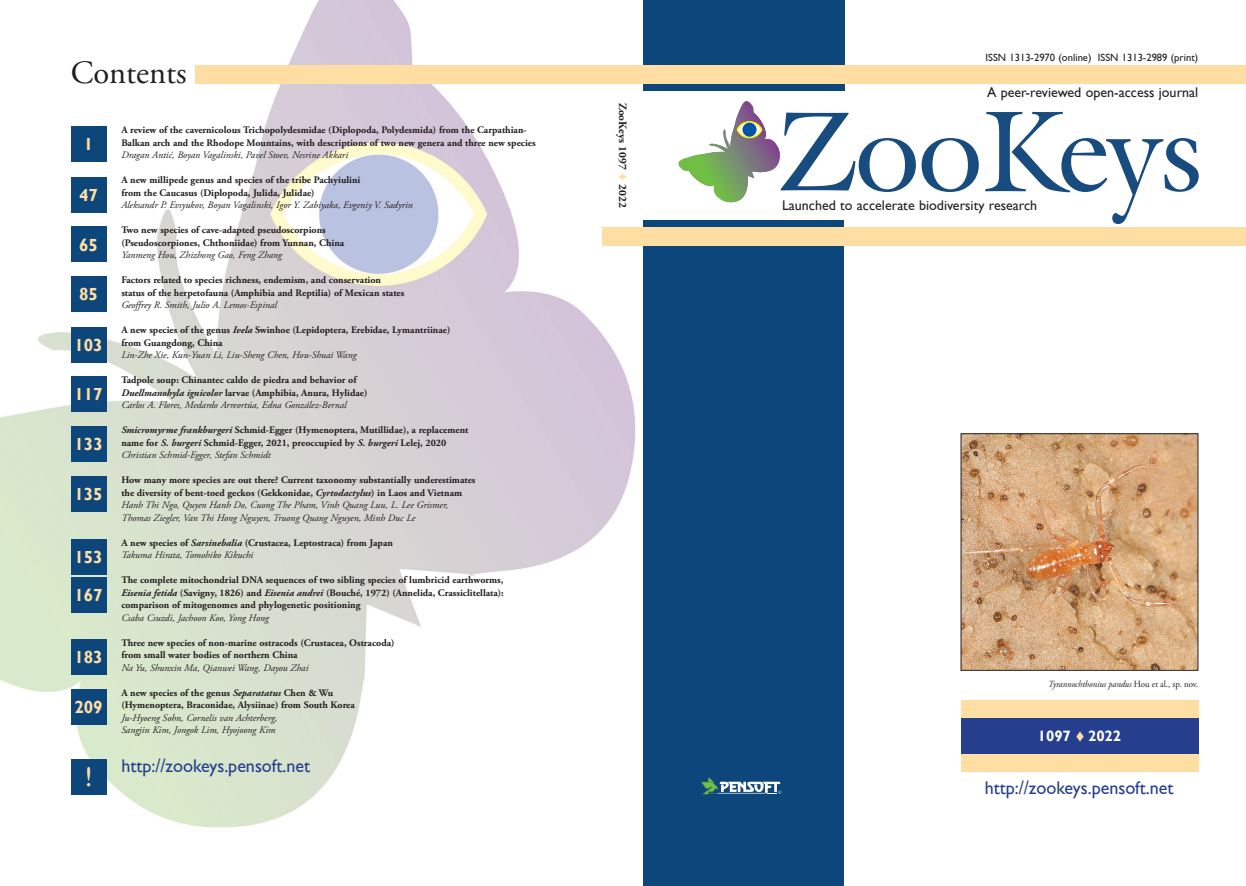
<style>
.page{position:relative;width:1246px;height:886px;background:#fff}
.page>*{position:absolute;margin:0;border:0;box-sizing:border-box;transform-origin:0 0}
.t1{font:32.5px "Adobe Garamond Pro";color:#231f20}
.t2{font:27.12px "Gill Sans";color:#ffdea4}
.t3{font:18.38px "Gill Sans";color:#253f8e}
.t4{font:700 17.5px "Gill Sans";color:#ffdea4}
.t5{font:700 15px "Gill Sans";color:#fff}
.t6{font:14px "Gill Sans";color:#231f20}
.t7{font:700 11.25px "Adobe Garamond Pro";color:#231f20}
.t8{font:10.62px "Gill Sans";color:#231f20}
.t9{font:700 10px/12.5px "Adobe Garamond Pro";color:#231f20}
.t10{font:italic 10px/12.5px "Adobe Garamond Pro";color:#231f20}
.t11{font:italic 9.38px "Adobe Garamond Pro";letter-spacing:-.005em;color:#231f20;scale:.95 1}
.s1{font-style:italic}
.s2{font-weight:400;font-style:italic}
.s3{color:#ffdea4}
.s4{font-style:normal}
</style>
<div class="page">
<img style="left:0;top:0;width:643px;height:828px">
<div style="left:643px;top:221px;width:200px;height:665px;background:#0d467b"></div>
<div style="left:643px;top:0;width:201px;height:91px;background:#0d467b"></div>
<svg style="left:701px;top:777px;width:80px;height:17px"></svg>
<div style="left:602px;top:228px;width:643px;height:18px;background:#ffdea4"></div>
<svg style="left:678px;top:101px;width:237px;height:102px"></svg>
<svg style="left:921px;top:138px;width:57px;height:54px"></svg>
<svg style="left:985px;top:112px;width:212px;height:112px"></svg>
<img style="left:962px;top:435px;width:233px;height:234px">
<div style="left:960px;top:433px;width:237px;height:238px;border:1px solid #231f20"></div>
<div style="left:71px;top:759px;width:35px;height:35px;background:#0d467b"></div>
<div style="left:71px;top:126px;width:35px;height:36px;background:#0d467b"></div>
<div style="left:71px;top:426px;width:35px;height:36px;background:#0d467b"></div>
<div style="left:71px;top:177px;width:35px;height:35px;background:#0d467b"></div>
<div style="left:71px;top:477px;width:35px;height:35px;background:#0d467b"></div>
<div style="left:71px;top:227px;width:35px;height:35px;background:#0d467b"></div>
<div style="left:71px;top:539px;width:35px;height:35px;background:#0d467b"></div>
<div style="left:71px;top:277px;width:35px;height:35px;background:#0d467b"></div>
<div style="left:71px;top:577px;width:35px;height:35px;background:#0d467b"></div>
<div style="left:71px;top:327px;width:35px;height:35px;background:#0d467b"></div>
<div style="left:71px;top:689px;width:35px;height:35px;background:#0d467b"></div>
<div style="left:71px;top:377px;width:35px;height:35px;background:#0d467b"></div>
<div style="left:71px;top:639px;width:35px;height:36px;background:#0d467b"></div>
<div style="left:960px;top:718px;width:237px;height:36px;background:#253f8e"></div>
<div style="left:960px;top:700px;width:237px;height:18px;background:#ffdea4"></div>
<div style="left:960px;top:753px;width:237px;height:18px;background:#ffdea4"></div>
<div style="left:195px;top:65px;width:1050px;height:19px;background:#ffdea4"></div>
<h1 class="t1" style="left:71px;top:53px;width:117px">Contents</h1>
<h3 class="t4" style="left:84px;top:134px;width:11px">1</h3>
<h3 class="t4" style="left:79px;top:184px;width:20px">47</h3>
<h3 class="t4" style="left:79px;top:234px;width:20px">65</h3>
<h3 class="t4" style="left:79px;top:284px;width:20px">85</h3>
<h3 class="t4" style="left:74px;top:335px;width:30px">103</h3>
<h3 class="t4" style="left:74px;top:384px;width:30px">117</h3>
<h3 class="t4" style="left:74px;top:434px;width:30px">133</h3>
<h3 class="t4" style="left:74px;top:484px;width:30px">135</h3>
<h3 class="t4" style="left:74px;top:546px;width:30px">153</h3>
<h3 class="t4" style="left:74px;top:584px;width:30px">167</h3>
<h3 class="t4" style="left:74px;top:647px;width:30px">183</h3>
<h3 class="t4" style="left:74px;top:697px;width:30px">209</h3>
<h2 class="t2" style="left:85px;top:761px;width:9px">!</h2>
<p class="t9" style="left:121px;top:124px;width:416px">A review of the cavernicolous Trichopolydesmidae (Diplopoda, Polydesmida) from the Carpathian-<br>Balkan arch and the Rhodope Mountains, with descriptions of two new genera and three new species</p>
<p class="t10" style="left:121px;top:149px;width:228px">Dragan Antić, Boyan Vagalinski, Pavel Stoev, Nesrine Akkari</p>
<p class="t9" style="left:121px;top:174px;width:240px">A new millipede genus and species of the tribe Pachyiulini from the Caucasus (Diplopoda, Julida, Julidae)</p>
<p class="t10" style="left:121px;top:199px;width:293px">Aleksandr P. Evsyukov, Boyan Vagalinski, Igor Y. Zabiyaka, Evgeniy V. Sadyrin</p>
<p class="t9" style="left:121px;top:224px;width:224px">Two new species of cave-adapted pseudoscorpions (Pseudoscorpiones, Chthoniidae) from Yunnan, China</p>
<p class="t10" style="left:121px;top:249px;width:162px">Yanmeng Hou, Zhizhong Gao, Feng Zhang</p>
<p class="t9" style="left:121px;top:274px;width:284px">Factors related to species richness, endemism, and conservation status of the herpetofauna (Amphibia and Reptilia) of Mexican states</p>
<p class="t10" style="left:121px;top:299px;width:157px">Geoffrey R. Smith, Julio A. Lemos-Espinal</p>
<p class="t9" style="left:121px;top:324px;width:330px">A new species of the genus <span class="s1">Ivela</span> Swinhoe (Lepidoptera, Erebidae, Lymantriinae) from Guangdong, China</p>
<p class="t10" style="left:121px;top:349px;width:237px">Lin-Zhe Xie, Kun-Yuan Li, Liu-Sheng Chen, Hou-Shuai Wang</p>
<p class="t9" style="left:121px;top:374px;width:247px">Tadpole soup: Chinantec caldo de piedra and behavior of<br><span class="s1">Duellmanohyla ignicolor</span> larvae (Amphibia, Anura, Hylidae)<br><span class="s2">Carlos A. Flores, Medardo Arreortúa, Edna González-Bernal</span></p>
<p class="t9" style="left:121px;top:424px;width:348px"><span class="s1">Smicromyrme frankburgeri</span> Schmid-Egger (Hymenoptera, Mutillidae), a replacement name for <span class="s1">S. burgeri</span> Schmid-Egger, 2021, preoccupied by <span class="s1">S. burgeri</span> Lelej, 2020<br><span class="s2">Christian Schmid-Egger, Stefan Schmidt</span></p>
<p class="t9" style="left:121px;top:474px;width:355px">How many more species are out there? Current taxonomy substantially underestimates the diversity of bent-toed geckos (Gekkonidae, <span class="s1">Cyrtodactylus</span>) in Laos and Vietnam <span class="s2">Hanh Thi Ngo, Quyen Hanh Do, Cuong The Pham, Vinh Quang Luu, L. Lee Grismer, Thomas Ziegler, Van Thi Hong Nguyen, Truong Quang Nguyen, Minh Duc Le</span></p>
<p class="t9" style="left:121px;top:536px;width:273px">A new species of <span class="s1">Sarsinebalia</span> (Crustacea, Leptostraca) from Japan<br><span class="s2">Takuma Hirata, Tomohiko Kikuchi</span></p>
<p class="t9" style="left:121px;top:574px;width:384px;text-align:justify">The complete mitochondrial DNA sequences of two sibling species of lumbricid earthworms, <span class="s1">Eisenia fetida</span> (Savigny, 1826) and <span class="s1">Eisenia andrei</span> (Bouché, 1972) (Annelida, Crassiclitellata): comparison of mitogenomes and phylogenetic positioning</p>
<p class="t10" style="left:121px;top:612px;width:149px">Csaba Csuzdi, Jachoon Koo, Yong Hong</p>
<p class="t9" style="left:121px;top:636px;width:275px">Three new species of non-marine ostracods (Crustacea, Ostracoda) from small water bodies of northern China</p>
<p class="t10" style="left:121px;top:662px;width:189px">Na Yu, Shunxin Ma, Qianwei Wang, Dayou Zhai</p>
<p class="t9" style="left:121px;top:686px;width:235px">A new species of the genus <span class="s1">Separatatus</span> Chen &amp; Wu (Hymenoptera, Braconidae, Alysiinae) from South Korea</p>
<p class="t10" style="left:121px;top:712px;width:158px">Ju-Hyoeng Sohn, Cornelis van Achterberg,<br>Sangjin Kim, Jongok Lim, Hyojoong Kim</p>
<h3 class="t3" style="left:121px;top:755px;width:190px">http://zookeys.pensoft.net</h3>
<p class="t7" style="left:629px;top:103px;width:107px;rotate:90deg">ZooKeys 1097 <span class="s3">▼</span> 2022</p>
<p class="t8" style="left:985px;top:52px;width:214px">ISSN 1313-2970 (online) ISSN 1313-2989 (print)</p>
<h3 class="t6" style="left:986px;top:84px;width:213px">A peer-reviewed open-access journal</h3>
<h3 class="t6" style="left:781px;top:197px;width:257px">Launched to accelerate biodiversity research</h3>
<p class="t11" style="left:1048px;top:679px;width:159px">Tyrannochthonius pandus <span class="s4">Hou et al., sp. nov.</span></p>
<h3 class="t5" style="left:1037px;top:727px;width:85px">1097 <span class="s3">▼</span> 2022</h3>
<h3 class="t3" style="left:984px;top:777px;width:190px">http://zookeys.pensoft.net</h3>
</div>
